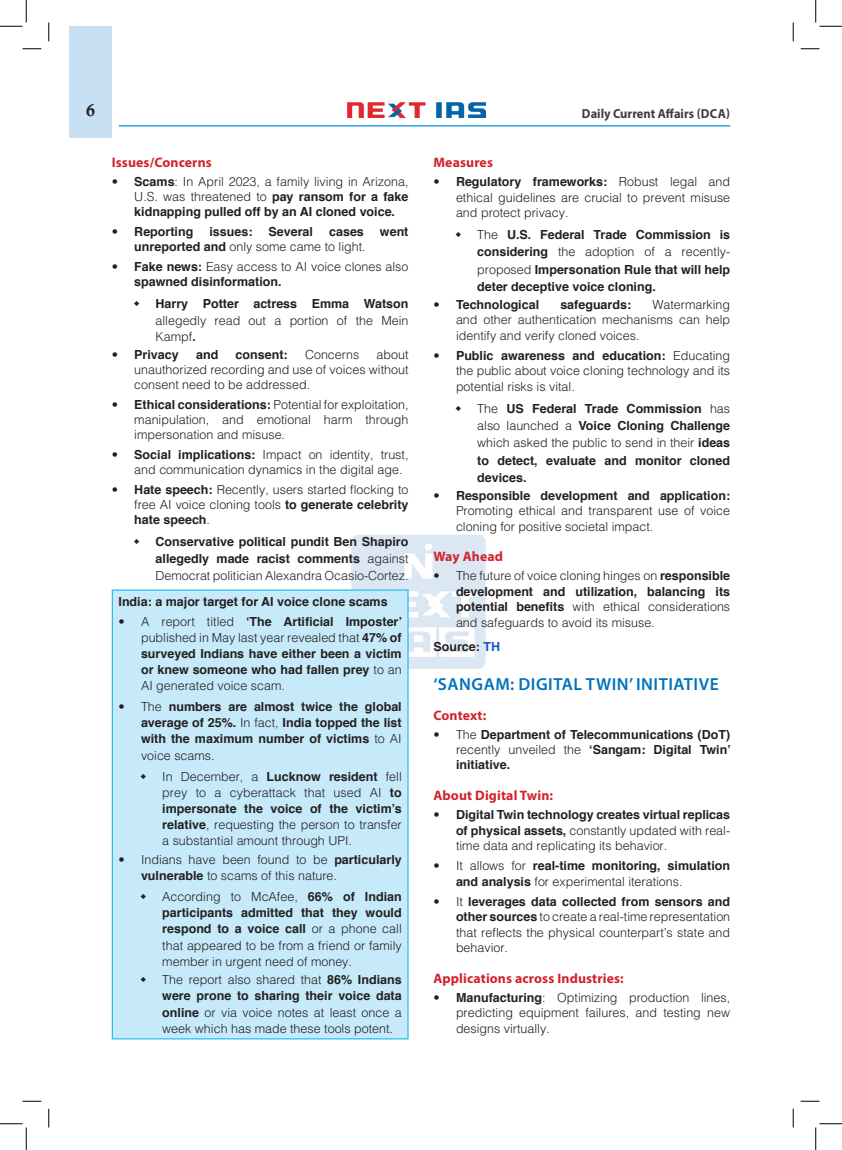
<style>
.page{position:relative;width:842px;height:1150px;background:#fff}
.page>*{position:absolute;margin:0;border:0;box-sizing:border-box;transform-origin:0 0}
.H-1{font:600 17.5px "Myriad Pro";letter-spacing:.03em;color:#0072bc}
.t1{font:17.5px "Calis MT Bol";color:#231f20}
.H-2{font:700 13.75px "Myriad Pro";letter-spacing:.01em;color:#d1232a}
.t2{font:700 13.12px "Myriad Pro";color:#3e3e3f;scale:.95 1}
.t3{font:300 12.5px/15.4px "Helvetica";color:#231f20;text-align:justify}
.body{font:700 12.5px/16.1px "Helvetica";color:#231f20;text-align:justify}
.s1{font-weight:300}
.s2{font-weight:700}
.s3{color:#15c}
</style>
<div class="page">
<div style="left:70px;top:26px;width:42px;height:112px;background:#c7e0f3"></div>
<img style="left:348px;top:102px;width:137px;height:16px">
<hr style="left:119px;top:125px;width:611px;height:1px;background:#008fd5">
<img style="left:348px;top:534px;width:138px;height:138px">
<div style="left:112px;top:590px;width:296px;height:449px;background:#c6eafa"></div>
<hr style="left:112px;top:590px;width:296px;height:1px;background:#00aeef">
<hr style="left:112px;top:591px;width:1px;height:447px;background:#00aeef">
<hr style="left:407px;top:591px;width:1px;height:447px;background:#00aeef">
<hr style="left:112px;top:1038px;width:296px;height:1px;background:#00aeef">
<svg style="left:22px;top:48px;width:19px;height:2px"></svg>
<svg style="left:800px;top:48px;width:19px;height:2px"></svg>
<svg style="left:22px;top:1100px;width:19px;height:2px"></svg>
<svg style="left:800px;top:1100px;width:19px;height:2px"></svg>
<svg style="left:48px;top:23px;width:2px;height:18px"></svg>
<svg style="left:48px;top:1109px;width:2px;height:18px"></svg>
<svg style="left:792px;top:23px;width:2px;height:18px"></svg>
<svg style="left:792px;top:1109px;width:2px;height:18px"></svg>
<svg style="left:0;top:0;width:27px;height:27px"></svg>
<svg style="left:0;top:1123px;width:27px;height:27px"></svg>
<svg style="left:815px;top:0;width:27px;height:27px"></svg>
<svg style="left:815px;top:1123px;width:27px;height:27px"></svg>
<h1 class="t1" style="left:86px;top:100px;width:10px">6</h1>
<p class="t2" style="left:582px;top:105px;width:157px">Daily Current Affairs (DCA)</p>
<p class="H-2" style="left:112px;top:153px;width:102px">Issues/Concerns</p>
<p class="body" style="left:134px;top:174px;width:276px;line-height:15px;text-indent:-22px"><span class="s1">•</span> Scams<span class="s1">: In April 2023, a family living in Arizona, U.S. was threatened to</span> pay ransom for a fake kidnapping pulled off by an AI cloned voice.</p>
<p class="body" style="left:112px;top:224px;width:83px"><span class="s1">•</span> Reporting</p>
<p class="body" style="left:209px;top:224px;width:45px">issues:</p>
<p class="body" style="left:268px;top:224px;width:46px">Several</p>
<p class="body" style="left:329px;top:224px;width:36px">cases</p>
<p class="body" style="left:380px;top:224px;width:30px">went</p>
<p class="t3" style="left:134px;top:238px;width:233px"><span class="s2">unreported and</span> only some came to light.</p>
<p class="body" style="left:134px;top:259px;width:276px;line-height:15px;text-indent:-22px"><span class="s1">•</span> Fake news: <span class="s1">Easy access to AI voice clones also </span>spawned disinformation.</p>
<p class="t3" style="left:156px;top:294px;width:254px;line-height:16.9px"><span class="s2">Harry Potter actress Emma Watson </span>allegedly read out a portion of the Mein Kampf<span class="s2">.</span></p>
<p class="body" style="left:112px;top:347px;width:68px"><span class="s1">•</span> Privacy</p>
<p class="body" style="left:196px;top:347px;width:24px">and</p>
<p class="body" style="left:236px;top:347px;width:54px">consent:</p>
<p class="t3" style="left:305px;top:346px;width:56px">Concerns</p>
<p class="H-2" style="left:433px;top:153px;width:61px">Measures</p>
<p class="t3" style="left:456px;top:174px;width:276px;text-indent:-22px">• <span class="s2">Regulatory frameworks:</span> Robust legal and ethical guidelines are crucial to prevent misuse and protect privacy.</p>
<p class="body" style="left:477px;top:226px;width:254px;line-height:17.2px"><span class="s1">The</span> U.S. Federal Trade Commission is considering <span class="s1">the adoption of a recently&shy;proposed</span> Impersonation Rule that will help deter deceptive voice cloning.</p>
<p class="body" style="left:433px;top:297px;width:107px"><span class="s1">•</span> Technological</p>
<p class="body" style="left:560px;top:297px;width:72px">safeguards:</p>
<p class="t3" style="left:456px;top:296px;width:276px;text-indent:196px">Watermarking and other authentication mechanisms can help identify and verify cloned voices.</p>
<p class="t3" style="left:456px;top:347px;width:276px;text-indent:-22px">• <span class="s2">Public awareness and education:</span> Educating the public about voice cloning technology and its potential risks is vital.</p>
<p class="body" style="left:477px;top:400px;width:254px;line-height:17.2px"><span class="s1">The</span> US Federal Trade Commission <span class="s1">has also launched a</span> Voice Cloning Challenge <span class="s1">which asked the public to send in their</span> ideas to detect, evaluate and monitor cloned devices.</p>
<p class="t3" style="left:456px;top:487px;width:276px;text-indent:-22px">• <span class="s2">Responsible development and application:<br></span>Promoting ethical and transparent use of voice cloning for positive societal impact.</p>
<p class="H-2" style="left:433px;top:548px;width:71px">Way Ahead</p>
<p class="t3" style="left:456px;top:568px;width:276px;text-indent:-22px">• The future of voice cloning hinges on <span class="s2">responsible development and utilization, balancing its potential benefits</span> with ethical considerations and safeguards to avoid its misuse.</p>
<p class="body" style="left:433px;top:639px;width:68px">Source: <span class="s3">TH</span></p>
<p class="H-1" style="left:433px;top:673px;width:287px">‘SANGAM: DIGITAL TWIN’ INITIATIVE</p>
<p class="H-2" style="left:433px;top:706px;width:54px">Context:</p>
<p class="body" style="left:456px;top:727px;width:276px;line-height:15.4px;text-indent:-22px"><span class="s1">• The</span> Department of Telecommunications (DoT) <span class="s1">recently unveiled the</span> ‘Sangam: Digital Twin’ initiative.</p>
<p class="H-2" style="left:433px;top:786px;width:121px">About Digital Twin:</p>
<p class="t3" style="left:456px;top:807px;width:276px;text-indent:-22px">• <span class="s2">Digital Twin technology creates virtual replicas of physical assets,</span> constantly updated with real&shy;time data and replicating its behavior.</p>
<p class="body" style="left:456px;top:858px;width:276px;line-height:15.4px;text-indent:-22px"><span class="s1">• It allows for</span> real-time monitoring, simulation and analysis <span class="s1">for experimental iterations.</span></p>
<p class="t3" style="left:456px;top:893px;width:276px;text-indent:-22px">• It <span class="s2">leverages data collected from sensors and other sources</span> to create a real-time representation that reflects the physical counterpart’s state and behavior.</p>
<p class="H-2" style="left:433px;top:969px;width:192px">Applications across Industries:</p>
<p class="t3" style="left:456px;top:989px;width:276px;text-indent:-22px">• <span class="s2">Manufacturing</span>: Optimizing production lines, predicting equipment failures, and testing new designs virtually.</p>
<p class="t3" style="left:134px;top:347px;width:276px;line-height:15px;text-indent:242px">about unauthorized recording and use of voices without consent need to be addressed.</p>
<p class="t3" style="left:134px;top:397px;width:276px;line-height:15px;text-indent:-22px">• <span class="s2">Ethical considerations:</span> Potential for exploitation, manipulation, and emotional harm through impersonation and misuse.</p>
<p class="t3" style="left:134px;top:447px;width:276px;line-height:15px;text-indent:-22px">• <span class="s2">Social implications:</span> Impact on identity, trust, and communication dynamics in the digital age.</p>
<p class="t3" style="left:134px;top:482px;width:276px;line-height:15px;text-indent:-22px">• <span class="s2">Hate speech:</span> Recently, users started flocking to free AI voice cloning tools <span class="s2">to generate celebrity hate speech</span>.</p>
<p class="body" style="left:156px;top:533px;width:254px;line-height:16.9px">Conservative political pundit Ben Shapiro allegedly made racist comments <span class="s1">against Democrat politician Alexandra Ocasio-Cortez.</span></p>
<p class="body" style="left:118px;top:593px;width:271px">India: a major target for AI voice clone scams</p>
<p class="body" style="left:141px;top:613px;width:263px;text-indent:-22px"><span class="s1">• A report titled</span> ‘The Artificial Imposter’ <span class="s1">published in May last year revealed that</span> 47% of surveyed Indians have either been a victim or knew someone who had fallen prey <span class="s1">to an AI generated voice scam.</span></p>
<p class="body" style="left:141px;top:699px;width:262px;text-indent:-22px"><span class="s1">• The</span> numbers are almost twice the global average of 25%. <span class="s1">In fact,</span> India topped the list with the maximum number of victims <span class="s1">to AI voice scams.</span></p>
<p class="t3" style="left:162px;top:768px;width:241px;line-height:16.1px">In December, a <span class="s2">Lucknow resident</span> fell prey to a cyberattack that used AI <span class="s2">to impersonate the voice of the victim’s relative</span>, requesting the person to transfer a substantial amount through UPI.</p>
<p class="t3" style="left:141px;top:851px;width:262px;line-height:16.1px;text-indent:-22px">• Indians have been found to be <span class="s2">particularly vulnerable</span> to scams of this nature.</p>
<p class="t3" style="left:162px;top:888px;width:241px;line-height:16.1px">According to McAfee, <span class="s2">66% of Indian participants admitted that they would respond to a voice call</span> or a phone call that appeared to be from a friend or family member in urgent need of money.</p>
<p class="t3" style="left:162px;top:971px;width:241px;line-height:16.1px">The report also shared that <span class="s2">86% Indians were prone to sharing their voice data online</span> or via voice notes at least once a week which has made these tools potent.</p>
</div>
